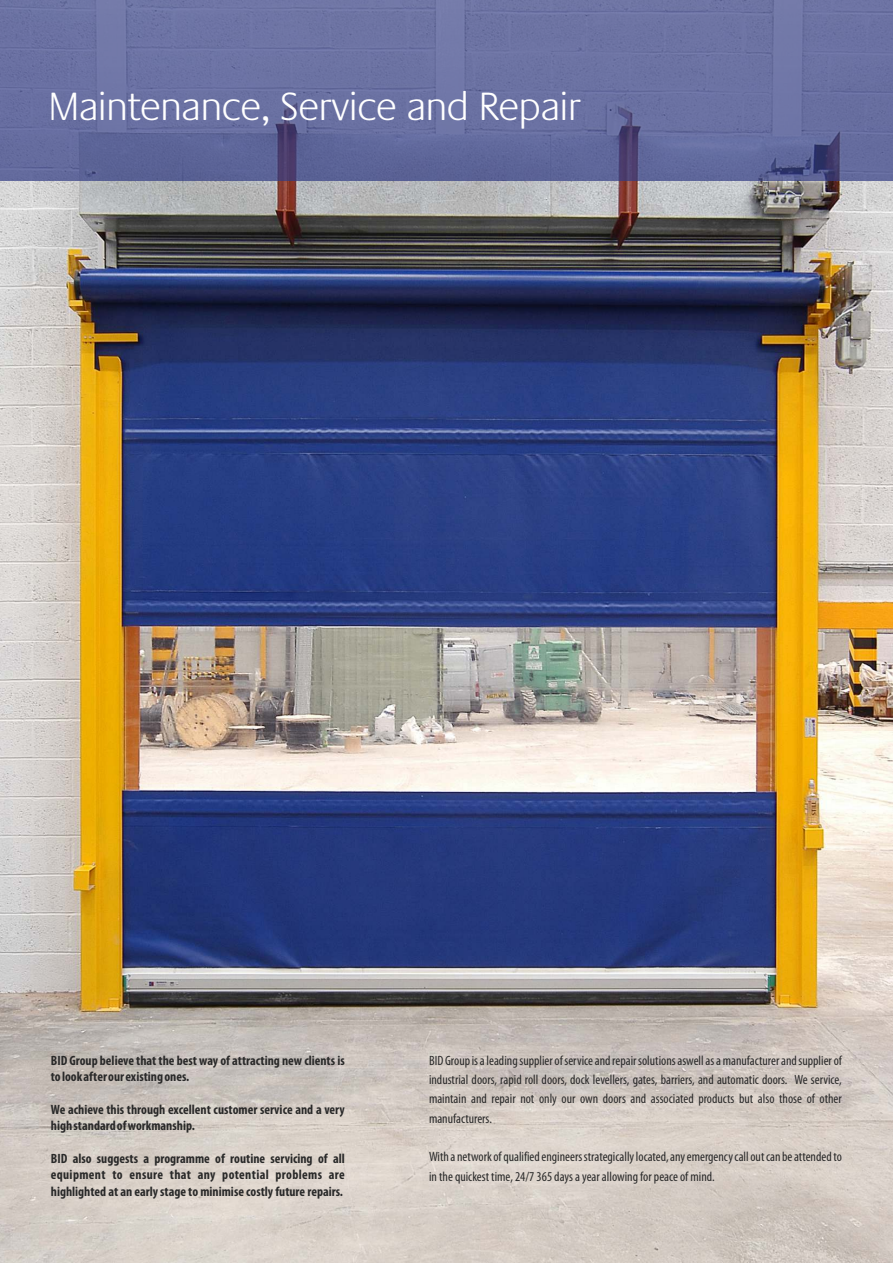
<style>
.page{position:relative;width:893px;height:1263px;background:#fff}
.page>*{position:absolute;margin:0;border:0;box-sizing:border-box;transform-origin:0 0}
.t1{font:300 40.95px "Praxis LT";color:#fff}
.t2{font:condensed 13.5px/19.4px "Myriad Pro";color:#292929;text-align:justify}
.t3{font:700 condensed 13.5px/16.4px "Myriad Pro";color:#292929}
</style>
<div class="page">
<img style="left:0;top:181px;width:893px;height:1082px">
<div style="left:0;top:0;width:893px;height:181px;background:linear-gradient(to bottom,#7279a8,#5d6497)"></div>
<h1 class="t1" style="left:49px;top:91px;width:534px">Maintenance, Service and Repair</h1>
<p class="t3" style="left:51px;top:1053px;width:295px">BID Group believe that the best way of attracting new clients is to look after our existing ones.</p>
<p class="t3" style="left:51px;top:1102px;width:295px">We achieve this through excellent customer service and a very high standard of workmanship.</p>
<p class="t3" style="left:51px;top:1151px;width:295px;text-align:justify">BID also suggests a programme of routine servicing of all equipment to ensure that any potential problems are highlighted at an early stage to minimise costly future repairs.</p>
<p class="t2" style="left:429px;top:1051px;width:414px">BID Group is a leading supplier of service and repair solutions aswell as a manufacturer and supplier of industrial doors, rapid roll doors, dock levellers, gates, barriers, and automatic doors. We service, maintain and repair not only our own doors and associated products but also those of other manufacturers.</p>
<p class="t2" style="left:429px;top:1148px;width:414px">With a network of qualified engineers strategically located, any emergency call out can be attended to in the quickest time, 24/7 365 days a year allowing for peace of mind.</p>
</div>
